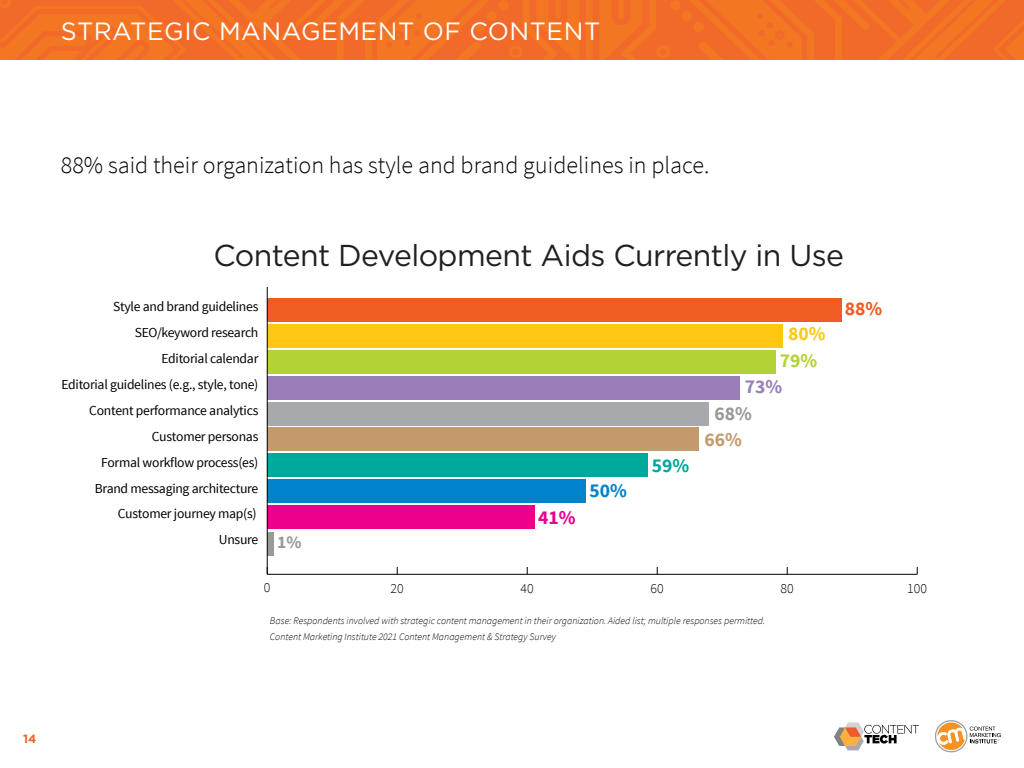
<style>
.page{position:relative;width:1024px;height:768px;background:#fff}
.page>*{position:absolute;margin:0;border:0;box-sizing:border-box;transform-origin:0 0}
.t1{font:30.2px "Gotham";letter-spacing:-.02em;color:#231f20}
.t2{font:25px "Gotham";letter-spacing:.02em;color:#fff}
.t3{font:300 24px "Source Sans Pro";color:#000}
.t4{font:700 19.5px "Source Sans Pro";color:#f15b24}
.t5{font:700 19.5px "Source Sans Pro";color:#ffc614}
.t6{font:700 19.5px "Source Sans Pro";color:#b2d236}
.t7{font:700 19.5px "Source Sans Pro";color:#997eba}
.t8{font:700 19.5px "Source Sans Pro";color:#999998}
.t9{font:700 19.5px "Source Sans Pro";color:#c49a6c}
.t10{font:700 19.5px "Source Sans Pro";color:#00a99d}
.t11{font:700 19.5px "Source Sans Pro";color:#0083ca}
.t12{font:700 19.5px "Source Sans Pro";color:#ec008c}
.t13{font:700 17.6px "Source Sans Pro";color:#999998}
.t14{font:300 13.8px "Source Sans Pro";color:#000}
.t15{font:13.7px/25.9px "Source Sans Pro";letter-spacing:-.02em;color:#000;text-align:right}
.t16{font:700 12px "Gotham";color:#f36523}
.t17{font:italic 300 10px/16px "Source Sans Pro";color:#000}
</style>
<div class="page">
<svg style="left:834px;top:722px;width:85px;height:28px"></svg>
<svg style="left:935px;top:720px;width:66px;height:32px"></svg>
<div style="left:0;top:0;width:1024px;height:60px;background:#f26c27"></div>
<hr style="left:267px;top:574px;width:650px;height:1px;background:#000">
<div style="left:267px;top:506px;width:267px;height:23px;background:#ec008c"></div>
<div style="left:267px;top:532px;width:6px;height:24px;background:#999998"></div>
<div style="left:267px;top:480px;width:319px;height:23px;background:#0083ca"></div>
<div style="left:267px;top:454px;width:381px;height:23px;background:#00a99d"></div>
<div style="left:267px;top:428px;width:432px;height:23px;background:#c49a6c"></div>
<div style="left:267px;top:402px;width:442px;height:23px;background:#a7a9ac"></div>
<div style="left:267px;top:376px;width:473px;height:23px;background:#997eba"></div>
<div style="left:267px;top:350px;width:509px;height:23px;background:#b2d236"></div>
<div style="left:267px;top:324px;width:516px;height:23px;background:#ffc614"></div>
<div style="left:267px;top:298px;width:575px;height:23px;background:#f15b24"></div>
<hr style="left:267px;top:287px;width:1px;height:287px;background:#000">
<h2 class="t2" style="left:61px;top:15px;width:541px">STRATEGIC MANAGEMENT OF CONTENT</h2>
<h3 class="t3" style="left:61px;top:150px;width:650px">88% said their organization has style and brand guidelines in place.</h3>
<h1 class="t1" style="left:214px;top:236px;width:632px">Content Development Aids Currently in Use</h1>
<p class="t15" style="left:61px;top:294px;width:199px">Style and brand guidelines<br>SEO/keyword research<br>Editorial calendar<br>Editorial guidelines (e.g., style, tone)<br>Content performance analytics<br>Customer personas<br>Formal workflow process(es)<br>Brand messaging architecture<br>Customer journey map(s)<br>Unsure</p>
<p class="t13" style="left:277px;top:531px;width:26px">1%</p>
<h3 class="t12" style="left:538px;top:505px;width:39px">41%</h3>
<h3 class="t11" style="left:589px;top:478px;width:39px">50%</h3>
<h3 class="t10" style="left:652px;top:453px;width:39px">59%</h3>
<h3 class="t5" style="left:788px;top:321px;width:39px">80%</h3>
<h3 class="t6" style="left:780px;top:348px;width:39px">79%</h3>
<h3 class="t7" style="left:745px;top:374px;width:39px">73%</h3>
<h3 class="t8" style="left:714px;top:401px;width:39px">68%</h3>
<h3 class="t9" style="left:705px;top:427px;width:39px">66%</h3>
<h3 class="t4" style="left:845px;top:296px;width:39px">88%</h3>
<p class="t14" style="left:264px;top:579px;width:8px">0</p>
<p class="t14" style="left:391px;top:580px;width:15px">20</p>
<p class="t14" style="left:521px;top:580px;width:15px">40</p>
<p class="t14" style="left:651px;top:580px;width:15px">60</p>
<p class="t14" style="left:781px;top:580px;width:15px">80</p>
<p class="t14" style="left:907px;top:580px;width:21px">100</p>
<p class="t17" style="left:270px;top:613px;width:497px">Base: Respondents involved with strategic content management in their organization. Aided list; multiple responses permitted.<br>Content Marketing Institute 2021 Content Management &amp; Strategy Survey</p>
<p class="t16" style="left:23px;top:730px;width:15px">14</p>
</div>
